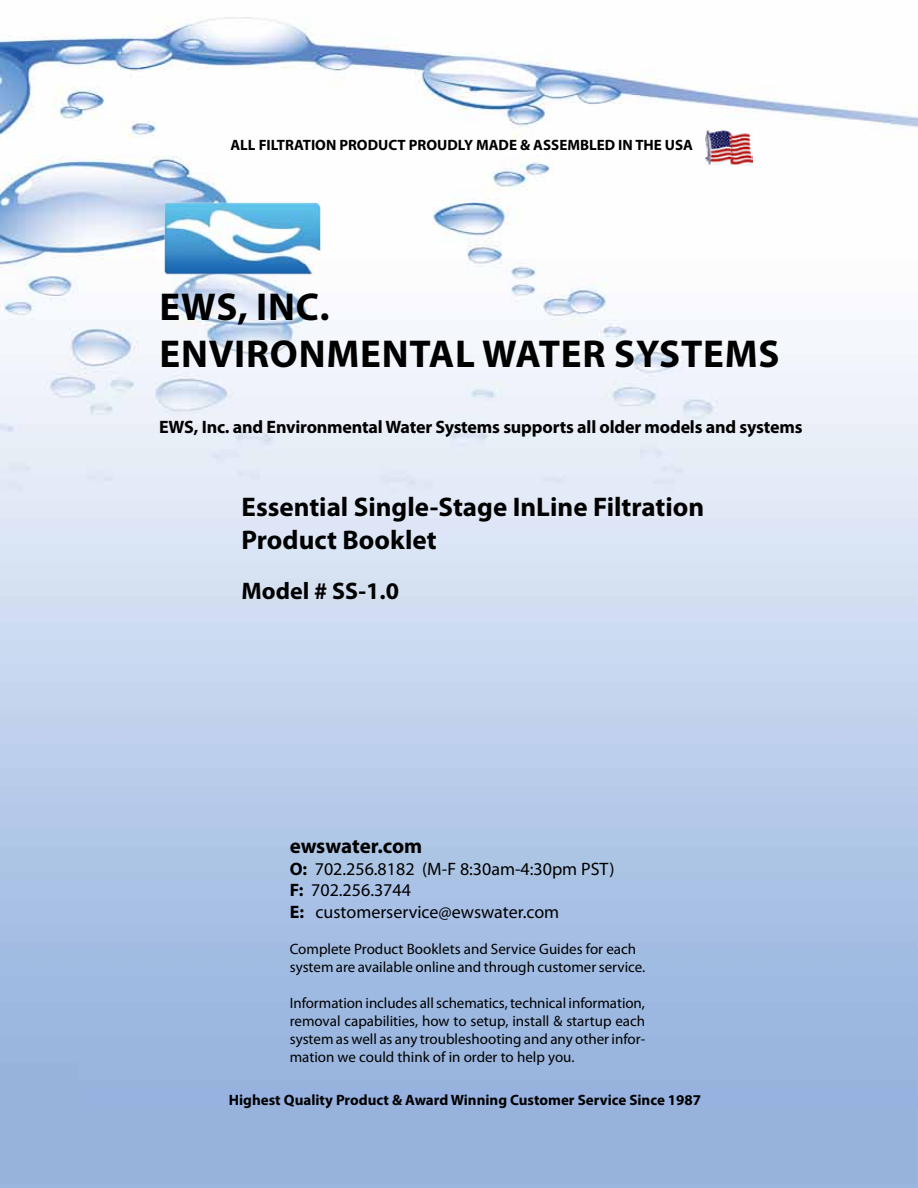
<style>
.page{position:relative;width:918px;height:1188px;background:#fff}
.page>*{position:absolute;margin:0;border:0;box-sizing:border-box;transform-origin:0 0}
.t1{font:700 39px/46.8px "Myriad Pro";letter-spacing:.02em;color:#000}
.t2{font:700 27px/32.4px "Myriad Pro";color:#000}
.t3{font:700 24px "Myriad Pro";color:#000}
.t4{font:700 21px "Myriad Pro";letter-spacing:-.005em;color:#000}
.t5{font:18px/21.6px "Myriad Pro";color:#000}
.t6{font:700 18px "Myriad Pro";letter-spacing:-.01em;color:#000}
.t7{font:15px/18px "Myriad Pro";color:#000}
.t8{font:700 15px "Myriad Pro";color:#000}
.s1{font-weight:700}
</style>
<div class="page">
<img style="left:0;top:17px;width:918px;height:1171px">
<img style="left:705px;top:130px;width:47px;height:35px">
<img style="left:150px;top:195px;width:183px;height:93px">
<p class="t8" style="left:230px;top:135px;width:464px">ALL FILTRATION PRODUCT PROUDLY MADE &amp; ASSEMBLED IN THE USA</p>
<h1 class="t1" style="left:159px;top:282px;width:172px">EWS, Inc.<br>Environmental</h1>
<h1 class="t1" style="left:482px;top:329px;width:157px">WATER systems</h1>
<p class="t6" style="left:159px;top:415px;width:645px">EWS, Inc. and Environmental Water Systems supports all older models and systems</p>
<h2 class="t2" style="left:242px;top:490px;width:464px">Essential Single-Stage InLine Filtration<br>Product Booklet</h2>
<h3 class="t3" style="left:242px;top:575px;width:159px">Model # SS-1.0</h3>
<h3 class="t4" style="left:290px;top:832px;width:134px">ewswater.com</h3>
<p class="t5" style="left:290px;top:857px;width:326px"><span class="s1">O:</span> 702.256.8182 (M-F 8:30am-4:30pm PST)<br><span class="s1">F:</span> 702.256.3744<br><span class="s1">E:</span> customerservice@ewswater.com</p>
<p class="t7" style="left:290px;top:940px;width:357px">Complete Product Booklets and Service Guides for each system are available online and through customer service.</p>
<p class="t7" style="left:290px;top:994px;width:357px;text-align:justify">Information includes all schematics, technical information, removal capabilities, how to setup, install &amp; startup each system as well as any troubleshooting and any other infor&shy;mation we could think of in order to help you.</p>
<p class="t8" style="left:229px;top:1090px;width:474px">Highest Quality Product &amp; Award Winning Customer Service Since 1987</p>
</div>
